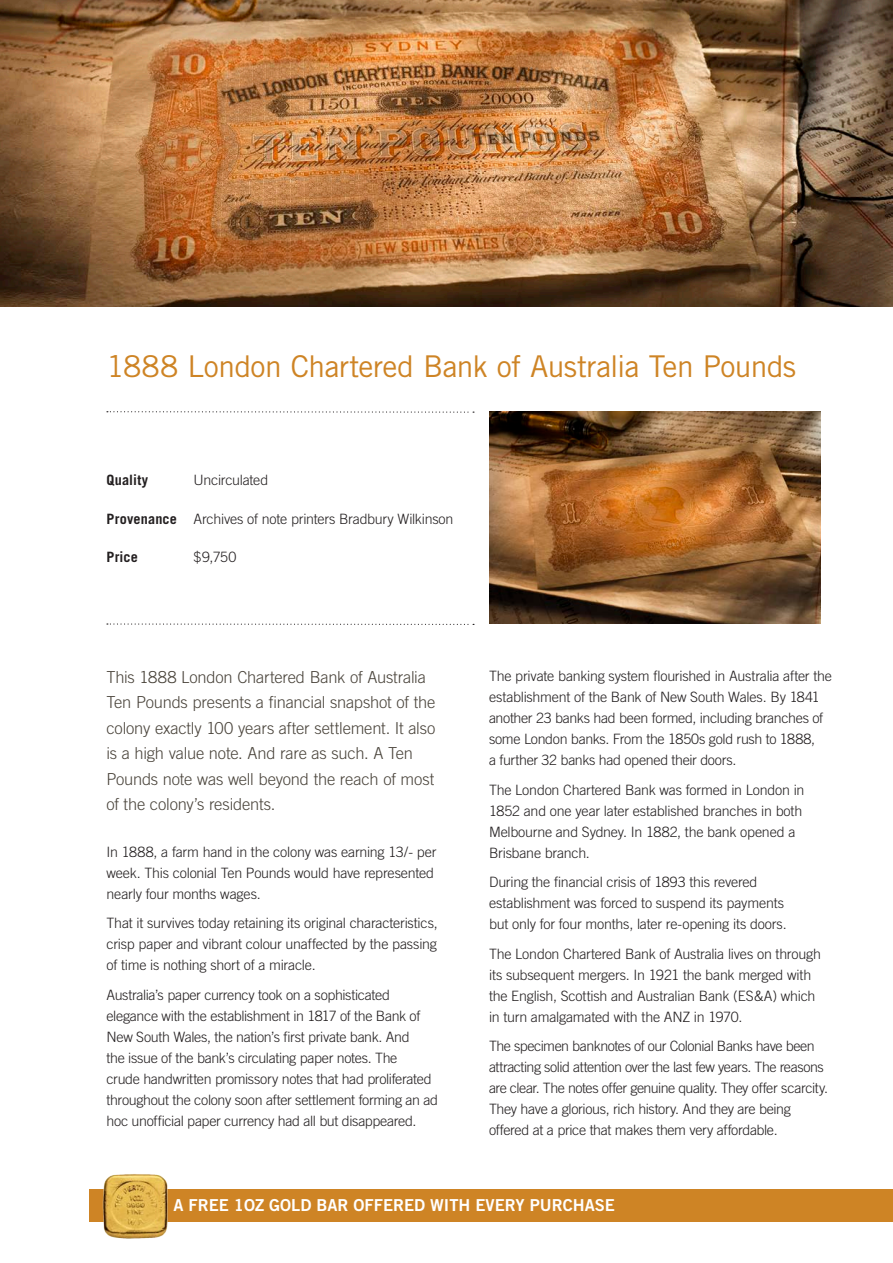
<style>
.page{position:relative;width:893px;height:1263px;background:#fff}
.page>*{position:absolute;margin:0;border:0;box-sizing:border-box;transform-origin:0 0}
.t1{font:30px "Trade Gothic";letter-spacing:-.02em;color:#ce8425}
.t2{font:300 16.5px/25.5px "Trade Gothic";letter-spacing:-.01em;color:#49433a}
.t3{font:16.5px "Trade Gothic Bold Two";color:#fff}
.t4{font:300 14.25px/21px "Trade Gothic";letter-spacing:-.02em;color:#231f20}
.t5{font:700 14.25px "Trade Gothic";letter-spacing:.015em;color:#231f20}
.s1{font-weight:700}
</style>
<div class="page">
<img style="left:0;top:0;width:893px;height:306px">
<svg style="left:107px;top:411px;width:367px;height:2px"></svg>
<svg style="left:107px;top:623px;width:367px;height:2px"></svg>
<img style="left:489px;top:411px;width:332px;height:213px">
<div style="left:89px;top:1189px;width:804px;height:32px;background:#ce8425"></div>
<img style="left:99px;top:1174px;width:70px;height:65px">
<p class="t1" style="left:107px;top:348px;width:691px">1888 London Chartered Bank of Australia Ten Pounds</p>
<p class="t5" style="left:107px;top:471px;width:43px">Quality</p>
<p class="t4" style="left:194px;top:469px;width:76px">Uncirculated</p>
<p class="t4" style="left:107px;top:508px;width:348px"><span class="s1">Provenance</span> Archives of note printers Bradbury Wilkinson</p>
<p class="t5" style="left:107px;top:548px;width:33px">Price</p>
<p class="t4" style="left:194px;top:546px;width:44px">$9,750</p>
<p class="t2" style="left:106px;top:664px;width:330px">This 1888 London Chartered Bank of Australia Ten Pounds presents a financial snapshot of the colony exactly 100 years after settlement. It also is a high value note. And rare as such. A Ten Pounds note was well beyond the reach of most of the colony’s residents.</p>
<p class="t4" style="left:107px;top:841px;width:331px">In 1888, a farm hand in the colony was earning 13/- per week. This colonial Ten Pounds would have represented nearly four months wages.</p>
<p class="t4" style="left:107px;top:912px;width:333px;text-align:justify">That it survives today retaining its original characteristics, crisp paper and vibrant colour unaffected by the passing of time is nothing short of a miracle.</p>
<p class="t4" style="left:107px;top:984px;width:333px">Australia’s paper currency took on a sophisticated elegance with the establishment in 1817 of the Bank of New South Wales, the nation’s first private bank. And<br>the issue of the bank’s circulating paper notes. The<br>crude handwritten promissory notes that had proliferated throughout the colony soon after settlement forming an ad hoc unofficial paper currency had all but disappeared.</p>
<p class="t4" style="left:489px;top:665px;width:344px">The private banking system flourished in Australia after the establishment of the Bank of New South Wales. By 1841 another 23 banks had been formed, including branches of some London banks. From the 1850s gold rush to 1888,<br>a further 32 banks had opened their doors.</p>
<p class="t4" style="left:489px;top:779px;width:317px">The London Chartered Bank was formed in London in 1852 and one year later established branches in both Melbourne and Sydney. In 1882, the bank opened a Brisbane branch.</p>
<p class="t4" style="left:489px;top:871px;width:299px">During the financial crisis of 1893 this revered establishment was forced to suspend its payments but only for four months, later re-opening its doors.</p>
<p class="t4" style="left:489px;top:943px;width:333px">The London Chartered Bank of Australia lives on through its subsequent mergers. In 1921 the bank merged with the English, Scottish and Australian Bank (ES&amp;A) which in turn amalgamated with the ANZ in 1970.</p>
<p class="t4" style="left:489px;top:1035px;width:341px">The specimen banknotes of our Colonial Banks have been attracting solid attention over the last few years. The reasons are clear. The notes offer genuine quality. They offer scarcity.<br>They have a glorious, rich history. And they are being offered at a price that makes them very affordable.</p>
<p class="t3" style="left:173px;top:1195px;width:443px">A FREE 1OZ GOLD BAR OFFERED WITH EVERY PURCHASE</p>
</div>
